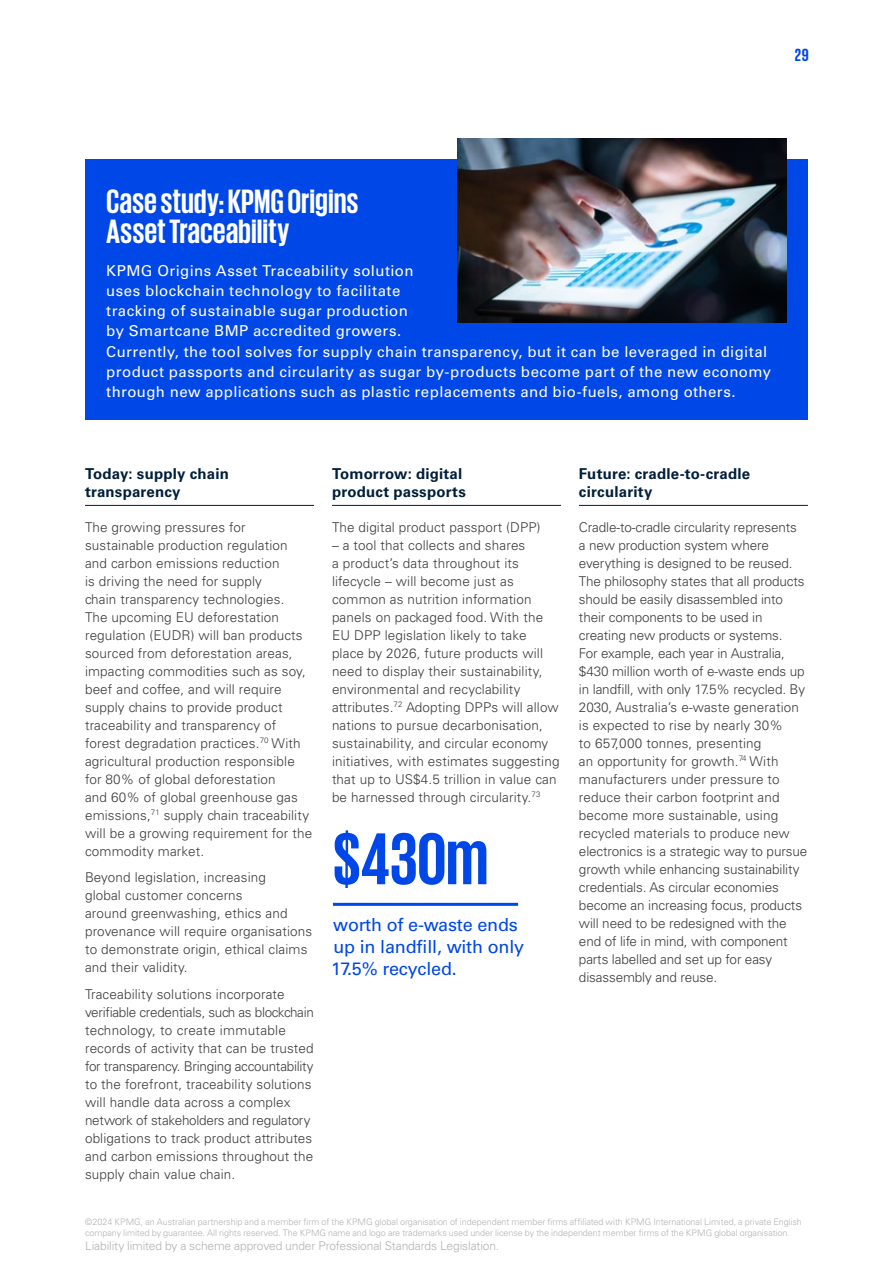
<style>
.page{position:relative;width:893px;height:1263px;background:#fff}
.page>*{position:absolute;margin:0;border:0;box-sizing:border-box;transform-origin:0 0}
.t1{font:700 75px "KPMG";color:#0047e7}
.t2{font:700 34.5px/30px "KPMG";color:#fff}
.t3{font:18px/21.6px "Univers LT Std";letter-spacing:-.01em;color:#0047e7}
.t4{font:700 18px "KPMG";color:#0047e7}
.t5{font:15px/20.2px "Univers LT Std";letter-spacing:.03em;color:#fff}
.t6{font:700 15px/18px "Univers LT Std";letter-spacing:.015em;color:#001e3a}
.t7{font:300 13.5px/18px "Univers LT Std";letter-spacing:.01em;color:#3c3c3b}
.t8{font:300 13.5px/18px "Univers LT Std";letter-spacing:-.01em;color:#3c3c3b}
.t9{font:300 12px "Univers LT Std";letter-spacing:-.01em;color:#b3b2b2}
.t10{font:300 9px/10.8px "Univers LT Std";letter-spacing:-.005em;color:#b3b2b2}
</style>
<div class="page">
<div style="left:85px;top:159px;width:723px;height:261px;background:#0047e7"></div>
<hr style="left:85px;top:505px;width:229px;height:1px;background:#001e3a">
<hr style="left:332px;top:505px;width:229px;height:1px;background:#001e3a">
<hr style="left:579px;top:505px;width:229px;height:1px;background:#001e3a">
<img style="left:457px;top:138px;width:330px;height:185px">
<hr style="left:333px;top:903px;width:185px;height:3px;background:#0047e7">
<h3 class="t4" style="left:795px;top:46px;width:16px">29</h3>
<h2 class="t2" style="left:106px;top:185px;width:254px">Case study: KPMG Origins<br>Asset Traceability</h2>
<p class="t5" style="left:106px;top:260px;width:666px">KPMG Origins Asset Traceability solution<br>uses blockchain technology to facilitate<br>tracking of sustainable sugar production<br>by Smartcane BMP accredited growers.<br>Currently, the tool solves for supply chain transparency, but it can be leveraged in digital product passports and circularity as sugar by-products become part of the new economy through new applications such as plastic replacements and bio-fuels, among others.</p>
<p class="t6" style="left:85px;top:464px;width:145px">Today: supply chain transparency</p>
<p class="t7" style="left:85px;top:518px;width:229px">The growing pressures for sustainable production regulation and carbon emissions reduction<br>is driving the need for supply<br>chain transparency technologies.<br>The upcoming EU deforestation regulation (EUDR) will ban products sourced from deforestation areas, impacting commodities such as soy, beef and coffee, and will require supply chains to provide product traceability and transparency of forest degradation practices.<sup>70</sup> With agricultural production responsible for 80% of global deforestation<br>and 60% of global greenhouse gas emissions,<sup>71</sup> supply chain traceability will be a growing requirement for the commodity market.</p>
<p class="t7" style="left:85px;top:868px;width:229px">Beyond legislation, increasing<br>global customer concerns<br>around greenwashing, ethics and provenance will require organisations to demonstrate origin, ethical claims and their validity.</p>
<p class="t7" style="left:85px;top:985px;width:230px">Traceability solutions incorporate verifiable credentials, such as blockchain technology, to create immutable records of activity that can be trusted for transparency. Bringing accountability to the forefront, traceability solutions will handle data across a complex network of stakeholders and regulatory obligations to track product attributes and carbon emissions throughout the supply chain value chain.</p>
<p class="t6" style="left:332px;top:464px;width:135px">Tomorrow: digital product passports</p>
<p class="t7" style="left:332px;top:518px;width:210px">The digital product passport (DPP)</p>
<p class="t7" style="left:332px;top:536px;width:229px">– a tool that collects and shares<br>a product’s data throughout its lifecycle – will become just as common as nutrition information panels on packaged food. With the EU DPP legislation likely to take place by 2026, future products will need to display their sustainability, environmental and recyclability attributes.<sup>72</sup> Adopting DPPs will allow nations to pursue decarbonisation, sustainability, and circular economy initiatives, with estimates suggesting that up to US$4.5 trillion in value can be harnessed through circularity.<sup>73</sup></p>
<h1 class="t1" style="left:333px;top:821px;width:157px">$430m</h1>
<h3 class="t3" style="left:331px;top:914px;width:195px">worth of e-waste ends up in landfill, with only<br>17.5% recycled.</h3>
<p class="t6" style="left:579px;top:464px;width:173px">Future: cradle-to-cradle circularity</p>
<p class="t8" style="left:579px;top:518px;width:230px">Cradle-to-cradle circularity represents<br>a new production system where everything is designed to be reused.<br>The philosophy states that all products should be easily disassembled into their components to be used in creating new products or systems.<br>For example, each year in Australia, $430 million worth of e-waste ends up in landfill, with only 17.5% recycled. By 2030, Australia’s e-waste generation is expected to rise by nearly 30%<br>to 657,000 tonnes, presenting<br>an opportunity for growth.<sup>74</sup> With manufacturers under pressure to reduce their carbon footprint and become more sustainable, using recycled materials to produce new electronics is a strategic way to pursue growth while enhancing sustainability credentials. As circular economies become an increasing focus, products will need to be redesigned with the end of life in mind, with component parts labelled and set up for easy disassembly and reuse.</p>
<p class="t10" style="left:85px;top:1216px;width:718px">©2024 KPMG, an Australian partnership and a member firm of the KPMG global organisation of independent member firms affiliated with KPMG International Limited, a private English company limited by guarantee. All rights reserved. The KPMG name and logo are trademarks used under license by the independent member firms of the KPMG global organisation.</p>
<p class="t9" style="left:85px;top:1239px;width:416px">Liability limited by a scheme approved under Professional Standards Legislation.</p>
</div>
